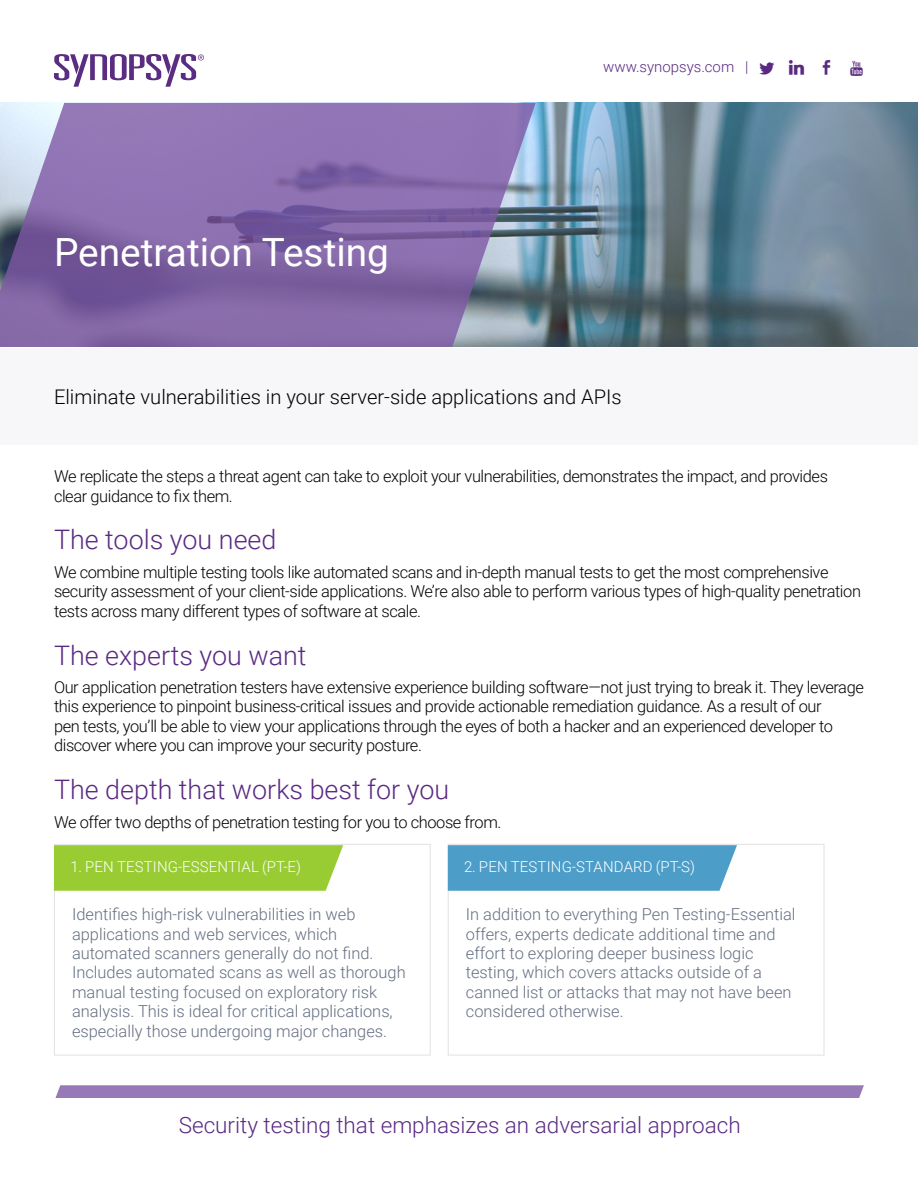
<style>
.page{position:relative;width:918px;height:1188px;background:#fff}
.page>*{position:absolute;margin:0;border:0;box-sizing:border-box;transform-origin:0 0}
.MAIN_TITLE{font:38.85px "Roboto";color:#fff}
.HEADING_1{font:300 26.85px "Roboto";color:#5a2a82}
.PULL_QUOTE_CENTER{font:300 22.5px "Roboto";color:#5a2a82}
.ABSTRACT{font:300 20.1px "Roboto";color:#000}
.PARAGRAPH{font:300 16.5px/19.5px "Roboto";letter-spacing:-.025em;color:#000}
.t1{font:300 16.5px/19.5px "Roboto";color:#646e81}
.t2{font:300 15px "Roboto";letter-spacing:.01em;color:#fff}
.t3{font:300 15px "Roboto";color:#5a2a82}
</style>
<div class="page">
<div style="left:448px;top:844px;width:376px;height:211px;border:1px solid #e2e1e1"></div>
<svg style="left:448px;top:845px;width:289px;height:46px;background:#52a1cb"></svg>
<div style="left:54px;top:844px;width:377px;height:211px;border:1px solid #e2e1e1"></div>
<svg style="left:54px;top:845px;width:289px;height:46px;background:#9ccd3a"></svg>
<img style="left:536px;top:103px;width:382px;height:244px">
<svg style="left:54px;top:54px;width:150px;height:33px"></svg>
<svg style="left:0;top:103px;width:536px;height:244px;background:#8973ad"></svg>
<div style="left:0;top:348px;width:918px;height:96px;background:#f7f7fa"></div>
<svg style="left:56px;top:1085px;width:808px;height:13px;background:#9a7cb8"></svg>
<p class="MAIN_TITLE" style="left:54px;top:225px;width:337px">Penetration Testing</p>
<p class="t3" style="left:603px;top:56px;width:147px">www.synopsys.com |</p>
<p class="ABSTRACT" style="left:54px;top:382px;width:569px">Eliminate vulnerabilities in your server-side applications and APIs</p>
<p class="PARAGRAPH" style="left:54px;top:466px;width:776px">We replicate the steps a threat agent can take to exploit your vulnerabilities, demonstrates the impact, and provides clear guidance to fix them.</p>
<p class="HEADING_1" style="left:54px;top:521px;width:224px">The tools you need</p>
<p class="PARAGRAPH" style="left:54px;top:562px;width:809px">We combine multiple testing tools like automated scans and in-depth manual tests to get the most comprehensive security assessment of your client-side applications. We’re also able to perform various types of high-quality penetration tests across many different types of software at scale.</p>
<p class="HEADING_1" style="left:54px;top:636px;width:254px">The experts you want</p>
<p class="PARAGRAPH" style="left:54px;top:677px;width:811px">Our application penetration testers have extensive experience building software—not just trying to break it. They leverage this experience to pinpoint business-critical issues and provide actionable remediation guidance. As a result of our<br>pen tests, you’ll be able to view your applications through the eyes of both a hacker and an experienced developer to discover where you can improve your security posture.</p>
<p class="HEADING_1" style="left:54px;top:771px;width:397px">The depth that works best for you</p>
<p class="PARAGRAPH" style="left:54px;top:811px;width:449px">We offer two depths of penetration testing for you to choose from.</p>
<p class="t2" style="left:464px;top:857px;width:232px">2. PEN TESTING-STANDARD (PT-S)</p>
<p class="t1" style="left:466px;top:904px;width:331px">In addition to everything Pen Testing-Essential offers, experts dedicate additional time and effort to exploring deeper business logic testing, which covers attacks outside of a canned list or attacks that may not have been considered otherwise.</p>
<p class="t2" style="left:70px;top:857px;width:232px">1. PEN TESTING-ESSENTIAL (PT-E)</p>
<p class="t1" style="left:72px;top:904px;width:335px">Identifies high-risk vulnerabilities in web applications and web services, which automated scanners generally do not find.<br>Includes automated scans as well as thorough manual testing focused on exploratory risk analysis. This is ideal for critical applications, especially those undergoing major changes.</p>
<p class="PULL_QUOTE_CENTER" style="left:179px;top:1109px;width:564px">Security testing that emphasizes an adversarial approach</p>
</div>
